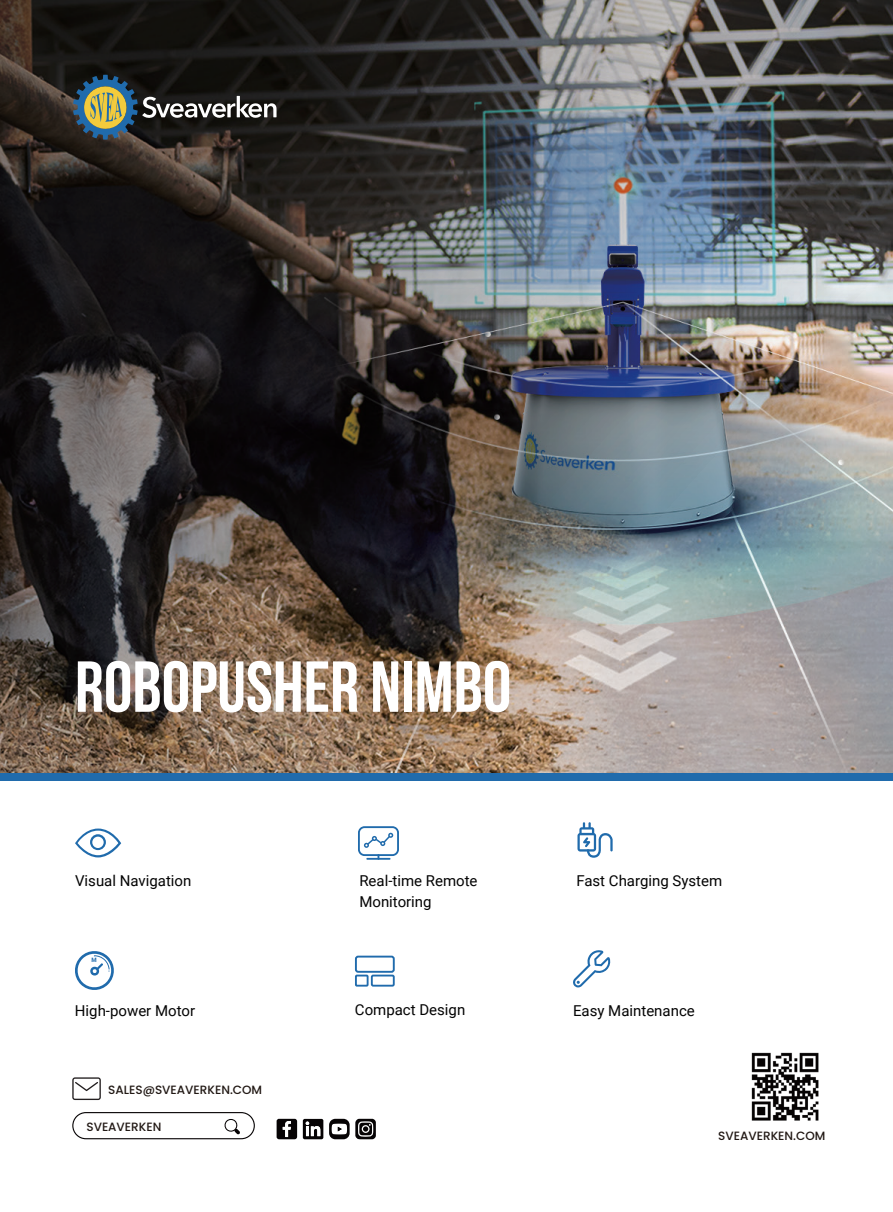
<style>
.page{position:relative;width:893px;height:1212px;background:#fff}
.page>*{position:absolute;margin:0;border:0;box-sizing:border-box;transform-origin:0 0}
.t1{font:72px "Bebas Neue";color:#fff}
.t2{font:15px "Roboto";color:#030303}
.t3{font:500 12px "Poppins";color:#211814}
.t4{font:700 6px "Roboto";color:#206bac}
</style>
<div class="page">
<img style="left:0;top:0;width:893px;height:774px">
<svg style="left:73px;top:75px;width:204px;height:65px;background:#3f433c"></svg>
<svg style="left:75px;top:951px;width:39px;height:39px"></svg>
<svg style="left:75px;top:828px;width:46px;height:29px"></svg>
<svg style="left:573px;top:950px;width:38px;height:37px"></svg>
<svg style="left:577px;top:822px;width:36px;height:36px"></svg>
<svg style="left:358px;top:826px;width:41px;height:34px"></svg>
<div style="left:0;top:774px;width:893px;height:7px;background:#206bac"></div>
<img style="left:751px;top:1052px;width:68px;height:69px">
<svg style="left:72px;top:1077px;width:29px;height:23px"></svg>
<svg style="left:277px;top:1119px;width:20px;height:20px"></svg>
<svg style="left:303px;top:1119px;width:20px;height:20px"></svg>
<svg style="left:355px;top:1119px;width:21px;height:20px"></svg>
<svg style="left:329px;top:1119px;width:21px;height:20px"></svg>
<svg style="left:332px;top:1123px;width:15px;height:11px"></svg>
<svg style="left:72px;top:1112px;width:183px;height:27px"></svg>
<div style="left:355px;top:956px;width:40px;height:17px;border:2px solid #206bac;border-radius:2px"></div>
<div style="left:355px;top:974px;width:14px;height:12px;border:2px solid #206bac"></div>
<div style="left:371px;top:974px;width:24px;height:12px;border:2px solid #206bac"></div>
<h1 class="t1" style="left:75px;top:647px;width:438px">ROBOPUSHER NIMBO</h1>
<p class="t2" style="left:75px;top:870px;width:118px">Visual Navigation</p>
<p class="t4" style="left:92px;top:956px;width:7px">M</p>
<p class="t2" style="left:359px;top:870px;width:120px">Real-time Remote</p>
<p class="t2" style="left:576px;top:870px;width:147px">Fast Charging System</p>
<p class="t2" style="left:359px;top:891px;width:74px">Monitoring</p>
<p class="t2" style="left:75px;top:1000px;width:122px">High-power Motor</p>
<p class="t2" style="left:355px;top:999px;width:112px">Compact Design</p>
<p class="t2" style="left:573px;top:1000px;width:123px">Easy Maintenance</p>
<p class="t3" style="left:108px;top:1082px;width:155px">SALES@SVEAVERKEN.COM</p>
<p class="t3" style="left:86px;top:1119px;width:76px">SVEAVERKEN</p>
<p class="t3" style="left:718px;top:1129px;width:109px">SVEAVERKEN.COM</p>
</div>
